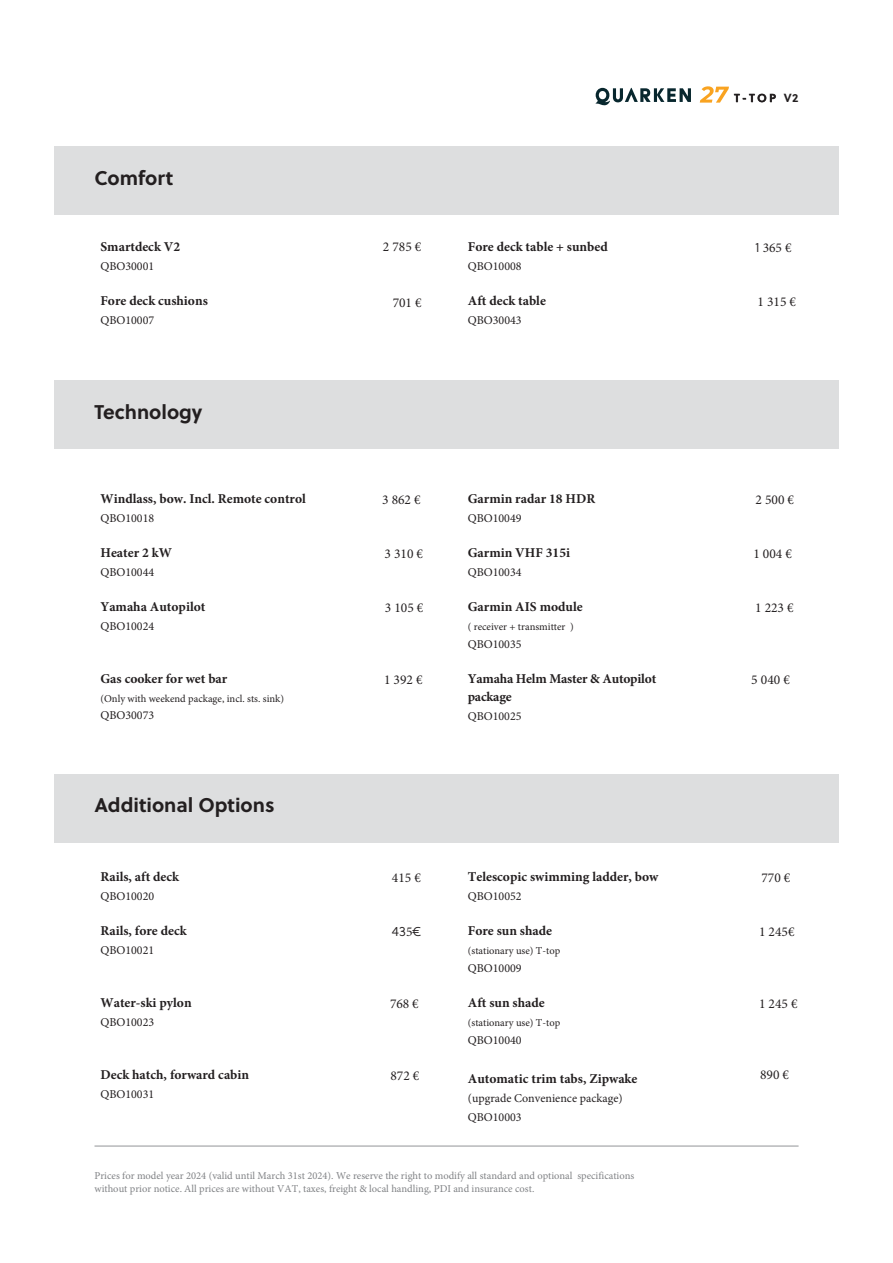
<style>
.page{position:relative;width:893px;height:1263px;background:#fff}
.page>*{position:absolute;margin:0;border:0;box-sizing:border-box;transform-origin:0 0}
.t1{font:700 19.8px "Soleil";color:#231f20}
.t2{font:700 13.5px/18px "Minion Pro";color:#231f20}
.t3{font:13.5px "Minion Pro";color:#231f20}
.t4{font:13.5px "Soleil Lt";color:#231f20}
.t5{font:12px/18.6px "Minion Pro";color:#231f20}
.t6{font:700 11.85px "Soleil";color:#231f20}
.t7{font:10.5px/12.6px "Minion Pro";color:#808285}
.t8{font:10.5px "Minion Pro";color:#231f20}
.s1{font-family:"Soleil Lt"}
.s2{font-family:"Minion Pro"}
</style>
<div class="page">
<hr style="left:94px;top:1146px;width:705px;height:1px;background:#939598">
<div style="left:54px;top:147px;width:785px;height:68px;background:#dddedf"></div>
<div style="left:54px;top:381px;width:785px;height:68px;background:#dddedf"></div>
<svg style="left:596px;top:88px;width:95px;height:17px"></svg>
<svg style="left:700px;top:86px;width:76px;height:17px"></svg>
<div style="left:54px;top:774px;width:785px;height:68px;background:#dddedf"></div>
<p class="t1" style="left:94px;top:163px;width:80px">Comfort</p>
<p class="t6" style="left:734px;top:89px;width:66px">T-TOP V2</p>
<p class="t2" style="left:100px;top:238px;width:81px">Smartdeck V2</p>
<p class="t3" style="left:383px;top:238px;width:40px">2 785 €</p>
<p class="t3" style="left:755px;top:239px;width:38px"><span class="s1">1</span> 365 €</p>
<p class="t5" style="left:100px;top:257px;width:55px">QBO30001</p>
<p class="t2" style="left:100px;top:292px;width:109px">Fore deck cushions</p>
<p class="t5" style="left:100px;top:311px;width:55px">QBO10007</p>
<p class="t2" style="left:468px;top:238px;width:141px">Fore deck table + sunbed</p>
<p class="t5" style="left:468px;top:257px;width:55px">QBO10008</p>
<p class="t2" style="left:468px;top:292px;width:80px">Aft deck table</p>
<p class="t5" style="left:468px;top:311px;width:55px">QBO30043</p>
<p class="t3" style="left:757px;top:292px;width:40px">1 315 €</p>
<p class="t3" style="left:393px;top:294px;width:30px">701 €</p>
<p class="t1" style="left:94px;top:396px;width:109px">Technology</p>
<p class="t2" style="left:100px;top:490px;width:207px">Windlass, bow. Incl. Remote control</p>
<p class="t5" style="left:100px;top:509px;width:55px">QBO10018</p>
<p class="t2" style="left:100px;top:544px;width:73px">Heater 2 kW</p>
<p class="t5" style="left:100px;top:563px;width:55px">QBO10044</p>
<p class="t2" style="left:100px;top:598px;width:106px">Yamaha Autopilot</p>
<p class="t5" style="left:100px;top:617px;width:55px">QBO10024</p>
<p class="t2" style="left:100px;top:670px;width:128px">Gas cooker for wet bar</p>
<p class="t8" style="left:100px;top:691px;width:185px">(Only with weekend package, incl. sts. sink)</p>
<p class="t5" style="left:100px;top:706px;width:55px">QBO30073</p>
<p class="t1" style="left:94px;top:790px;width:182px">Additional Options</p>
<p class="t2" style="left:468px;top:490px;width:129px">Garmin radar 18 HDR</p>
<p class="t5" style="left:468px;top:509px;width:55px">QBO10049</p>
<p class="t2" style="left:468px;top:544px;width:104px">Garmin VHF 315i</p>
<p class="t5" style="left:468px;top:563px;width:55px">QBO10034</p>
<p class="t2" style="left:468px;top:598px;width:116px">Garmin AIS module</p>
<p class="t8" style="left:468px;top:619px;width:108px">( receiver + transmitter )</p>
<p class="t5" style="left:468px;top:635px;width:55px">QBO10035</p>
<p class="t2" style="left:468px;top:670px;width:190px">Yamaha Helm Master &amp; Autopilot package</p>
<p class="t5" style="left:468px;top:707px;width:55px">QBO10025</p>
<p class="t3" style="left:382px;top:491px;width:40px">3 862 €</p>
<p class="t3" style="left:756px;top:491px;width:40px">2 500 €</p>
<p class="t3" style="left:385px;top:544px;width:40px">3 310 €</p>
<p class="t3" style="left:753px;top:544px;width:40px">1 004 €</p>
<p class="t3" style="left:385px;top:598px;width:40px">3 105 €</p>
<p class="t3" style="left:755px;top:598px;width:40px">1 223 €</p>
<p class="t3" style="left:384px;top:670px;width:40px">1 392 €</p>
<p class="t3" style="left:751px;top:670px;width:40px">5 040 €</p>
<p class="t2" style="left:468px;top:868px;width:192px">Telescopic swimming ladder, bow</p>
<p class="t5" style="left:468px;top:887px;width:55px">QBO10052</p>
<p class="t2" style="left:468px;top:922px;width:86px">Fore sun shade</p>
<p class="t8" style="left:468px;top:943px;width:94px">(stationary use) T-top</p>
<p class="t5" style="left:468px;top:959px;width:55px">QBO10009</p>
<p class="t2" style="left:468px;top:994px;width:78px">Aft sun shade</p>
<p class="t8" style="left:468px;top:1015px;width:94px">(stationary use) T-top</p>
<p class="t5" style="left:468px;top:1031px;width:55px">QBO10040</p>
<p class="t2" style="left:468px;top:1069px;width:171px">Automatic trim tabs, Zipwake</p>
<p class="t5" style="left:468px;top:1089px;width:156px">(upgrade Convenience package)<br>QBO10003</p>
<p class="t2" style="left:100px;top:868px;width:80px">Rails, aft deck</p>
<p class="t5" style="left:100px;top:887px;width:55px">QBO10020</p>
<p class="t3" style="left:392px;top:869px;width:30px">415 €</p>
<p class="t3" style="left:761px;top:869px;width:30px">770 €</p>
<p class="t2" style="left:100px;top:922px;width:88px">Rails, fore deck</p>
<p class="t5" style="left:101px;top:941px;width:55px">QBO10021</p>
<p class="t4" style="left:392px;top:922px;width:31px">43<span class="s2">5</span>€</p>
<p class="t3" style="left:759px;top:922px;width:37px">1 245€</p>
<p class="t2" style="left:100px;top:994px;width:93px">Water-ski pylon</p>
<p class="t3" style="left:390px;top:994px;width:30px">768 €</p>
<p class="t3" style="left:759px;top:994px;width:40px">1 245 €</p>
<p class="t5" style="left:100px;top:1013px;width:55px">QBO10023</p>
<p class="t2" style="left:100px;top:1066px;width:150px">Deck hatch, forward cabin</p>
<p class="t5" style="left:100px;top:1085px;width:55px">QBO10031</p>
<p class="t3" style="left:760px;top:1066px;width:30px">890 €</p>
<p class="t3" style="left:390px;top:1066px;width:30px">872 €</p>
<p class="t7" style="left:94px;top:1169px;width:541px">Prices for model year 2024 (valid until March 31st 2024). We reserve the right to modify all standard and optional specifications without prior notice. All prices are without VAT, taxes, freight &amp; local handling, PDI and insurance cost.</p>
</div>
